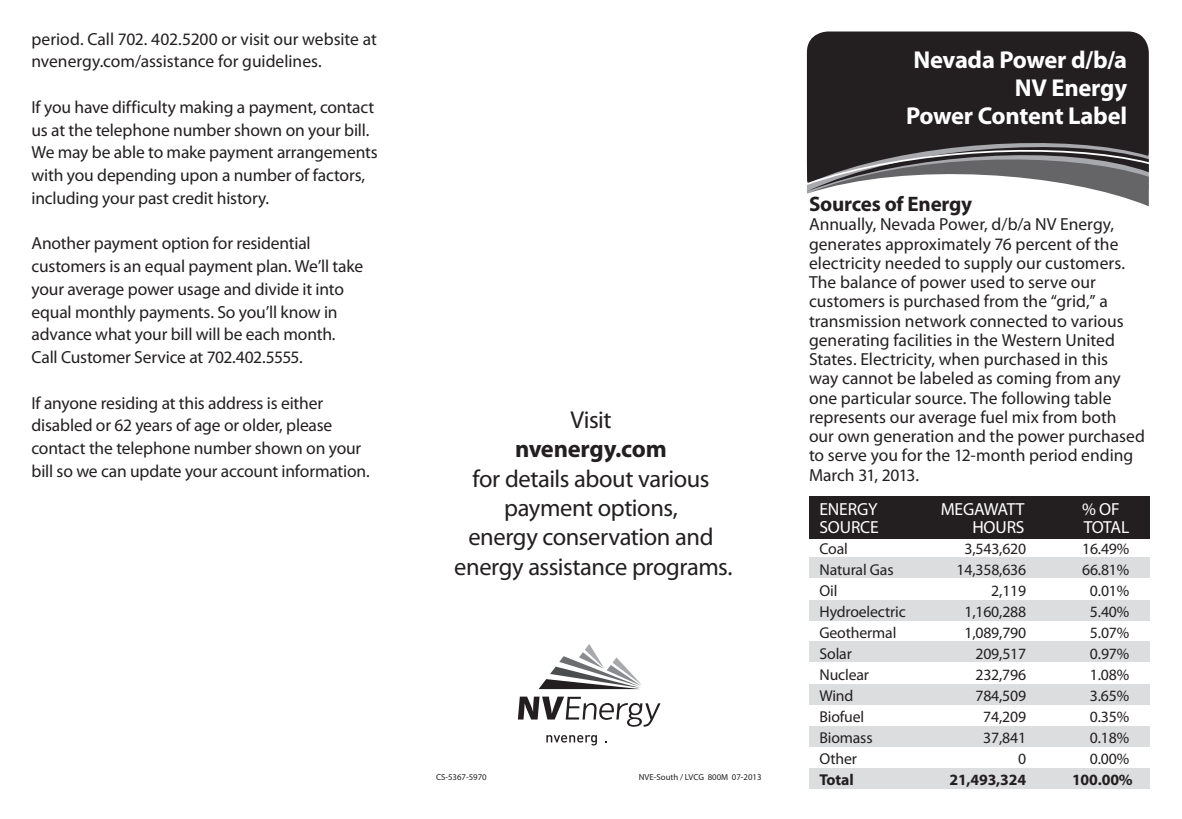
<style>
.page{position:relative;width:1182px;height:819px;background:#fff}
.page>*{position:absolute;margin:0;border:0;box-sizing:border-box;transform-origin:0 0}
.t1{font:24.5px/29.4px "Myriad Pro";letter-spacing:-.015em;color:#231f20;text-align:center}
.t2{font:700 24.5px/28px "Myriad Pro";letter-spacing:-.015em;color:#fff;text-align:right}
.t3{font:700 24.5px "Myriad Pro";letter-spacing:-.01em;color:#231f20}
.t4{font:700 21px "Myriad Pro";letter-spacing:-.01em;color:#231f20}
.t5{font:17.5px/22.8px "Myriad Pro";letter-spacing:-.005em;color:#231f20}
.t6{font:17.5px "Myriad Pro";letter-spacing:-.01em;color:#fff}
.t7{font:15.75px "Myriad Pro";letter-spacing:-.01em;color:#231f20}
.t8{font:700 15.75px "Myriad Pro";letter-spacing:-.01em;color:#231f20}
.t9{font:8.75px "Myriad Pro";color:#231f20}
</style>
<div class="page">
<div style="left:808px;top:558px;width:340px;height:20px;background:#dcdddf"></div>
<div style="left:808px;top:768px;width:340px;height:20px;background:#dcdddf"></div>
<div style="left:808px;top:600px;width:340px;height:21px;background:#dcdddf"></div>
<div style="left:808px;top:641px;width:340px;height:20px;background:#dcdddf"></div>
<div style="left:808px;top:684px;width:340px;height:20px;background:#dcdddf"></div>
<div style="left:808px;top:726px;width:340px;height:21px;background:#dcdddf"></div>
<svg style="left:518px;top:697px;width:142px;height:30px"></svg>
<svg style="left:538px;top:644px;width:103px;height:45px"></svg>
<svg style="left:546px;top:735px;width:51px;height:10px"></svg>
<div style="left:806px;top:32px;width:342px;height:84px;background:#231f20"></div>
<svg style="left:806px;top:116px;width:343px;height:91px"></svg>
<div style="left:808px;top:496px;width:340px;height:43px;background:#231f20"></div>
<p class="t5" style="left:32px;top:27px;width:347px">period. Call 702. 402.5200 or visit our website at nvenergy.com/assistance for guidelines.</p>
<p class="t5" style="left:32px;top:95px;width:348px">If you have difficulty making a payment, contact us at the telephone number shown on your bill.<br>We may be able to make payment arrangements with you depending upon a number of factors, including your past credit history.</p>
<p class="t5" style="left:32px;top:232px;width:333px">Another payment option for residential customers is an equal payment plan. We’ll take your average power usage and divide it into equal monthly payments. So you’ll know in advance what your bill will be each month.<br>Call Customer Service at 702.402.5555.</p>
<p class="t5" style="left:32px;top:391px;width:340px">If anyone residing at this address is either disabled or 62 years of age or older, please contact the telephone number shown on your bill so we can update your account information.</p>
<h3 class="t1" style="left:570px;top:405px;width:43px">Visit</h3>
<p class="t3" style="left:515px;top:433px;width:153px">nvenergy.com</p>
<h3 class="t1" style="left:454px;top:463px;width:280px">for details about various payment options,<br>energy conservation and energy assistance programs.</h3>
<p class="t2" style="left:906px;top:44px;width:223px">Nevada Power d/b/a<br>NV Energy<br>Power Content Label</p>
<h4 class="t4" style="left:808px;top:190px;width:165px">Sources of Energy</h4>
<p class="t5" style="left:808px;top:215px;width:337px;line-height:19.2px">Annually, Nevada Power, d/b/a NV Energy, generates approximately 76 percent of the electricity needed to supply our customers.<br>The balance of power used to serve our customers is purchased from the “grid,” a transmission network connected to various generating facilities in the Western United States. Electricity, when purchased in this<br>way cannot be labeled as coming from any one particular source. The following table represents our average fuel mix from both our own generation and the power purchased to serve you for the 12-month period ending March 31, 2013.</p>
<p class="t6" style="left:819px;top:498px;width:60px">ENERGY</p>
<p class="t6" style="left:940px;top:498px;width:85px">MEGAWATT</p>
<p class="t6" style="left:1081px;top:498px;width:39px">% OF</p>
<p class="t6" style="left:819px;top:516px;width:61px">SOURCE</p>
<p class="t6" style="left:972px;top:516px;width:54px">HOURS</p>
<p class="t6" style="left:1083px;top:516px;width:47px">TOTAL</p>
<p class="t7" style="left:819px;top:539px;width:30px">Coal</p>
<p class="t7" style="left:964px;top:539px;width:63px">3,543,620</p>
<p class="t7" style="left:1081px;top:539px;width:49px">16.49%</p>
<p class="t7" style="left:819px;top:560px;width:76px">Natural Gas</p>
<p class="t7" style="left:956px;top:560px;width:71px">14,358,636</p>
<p class="t7" style="left:1081px;top:560px;width:49px">66.81%</p>
<p class="t7" style="left:819px;top:581px;width:19px">Oil</p>
<p class="t7" style="left:991px;top:581px;width:36px">2,119</p>
<p class="t7" style="left:1089px;top:581px;width:41px">0.01%</p>
<p class="t7" style="left:819px;top:602px;width:88px">Hydroelectric</p>
<p class="t7" style="left:964px;top:602px;width:63px">1,160,288</p>
<p class="t7" style="left:1089px;top:602px;width:41px">5.40%</p>
<p class="t7" style="left:819px;top:623px;width:78px">Geothermal</p>
<p class="t7" style="left:964px;top:623px;width:63px">1,089,790</p>
<p class="t7" style="left:1089px;top:623px;width:41px">5.07%</p>
<p class="t7" style="left:819px;top:644px;width:34px">Solar</p>
<p class="t7" style="left:975px;top:644px;width:52px">209,517</p>
<p class="t7" style="left:1089px;top:644px;width:41px">0.97%</p>
<p class="t7" style="left:819px;top:665px;width:51px">Nuclear</p>
<p class="t7" style="left:975px;top:665px;width:52px">232,796</p>
<p class="t7" style="left:1089px;top:665px;width:41px">1.08%</p>
<p class="t7" style="left:819px;top:686px;width:35px">Wind</p>
<p class="t7" style="left:975px;top:686px;width:52px">784,509</p>
<p class="t7" style="left:1089px;top:686px;width:41px">3.65%</p>
<p class="t7" style="left:819px;top:707px;width:46px">Biofuel</p>
<p class="t7" style="left:983px;top:707px;width:44px">74,209</p>
<p class="t7" style="left:1089px;top:707px;width:41px">0.35%</p>
<p class="t7" style="left:819px;top:728px;width:55px">Biomass</p>
<p class="t7" style="left:983px;top:728px;width:44px">37,841</p>
<p class="t7" style="left:1089px;top:728px;width:41px">0.18%</p>
<p class="t7" style="left:819px;top:749px;width:39px">Other</p>
<p class="t7" style="left:1017px;top:749px;width:10px">0</p>
<p class="t7" style="left:1089px;top:749px;width:41px">0.00%</p>
<p class="t9" style="left:436px;top:772px;width:52px">CS-5367-5970</p>
<p class="t9" style="left:638px;top:772px;width:124px">NVE-South / LVCG 800M 07-2013</p>
<p class="t8" style="left:819px;top:769px;width:36px">Total</p>
<p class="t8" style="left:949px;top:769px;width:78px">21,493,324</p>
<p class="t8" style="left:1071px;top:769px;width:62px">100.00%</p>
</div>
